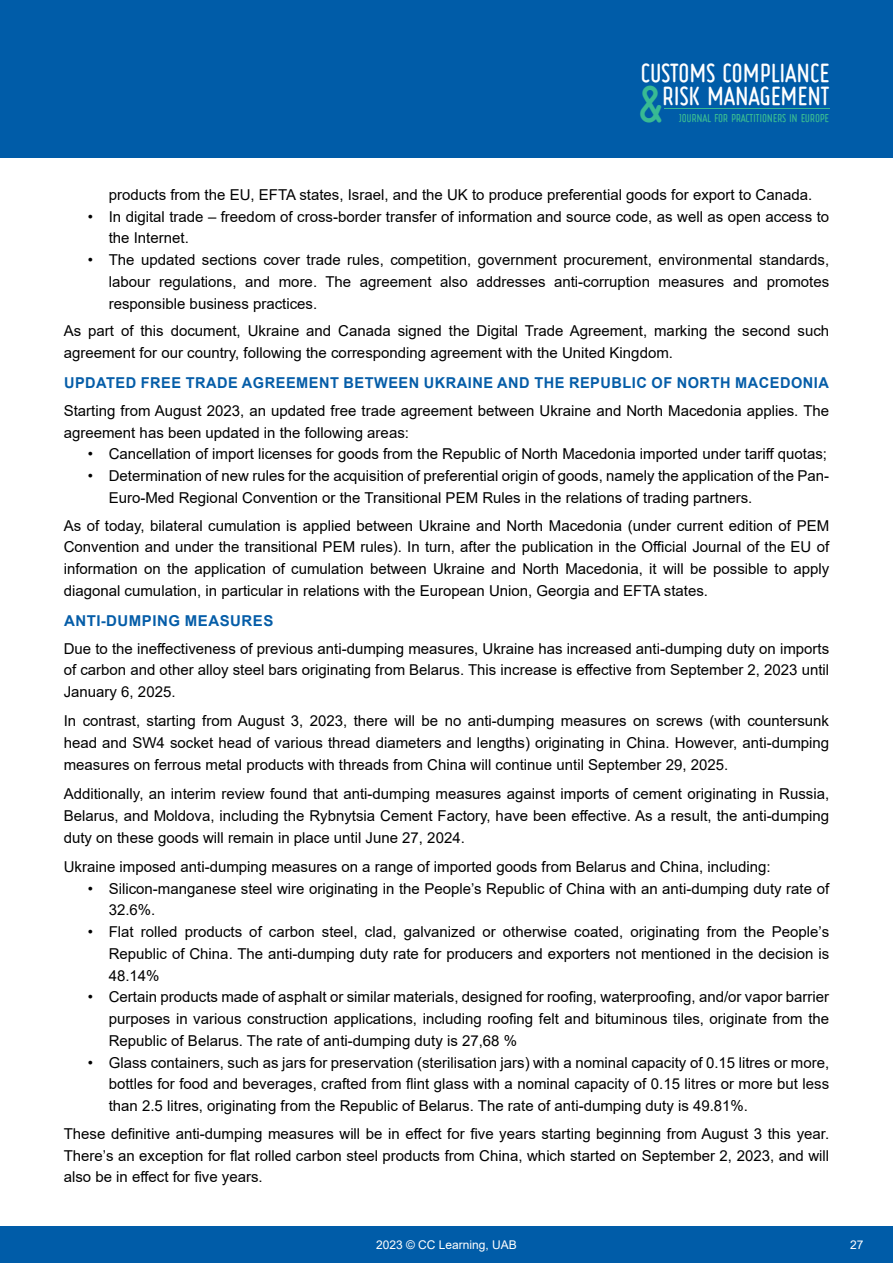
<style>
.page{position:relative;width:893px;height:1263px;background:#fff}
.page>*{position:absolute;margin:0;border:0;box-sizing:border-box;transform-origin:0 0}
.t1{font:700 38.1px "Ruler";color:#38ba93}
.t2{font:700 19.2px/23.1px "Ruler";color:#fff;text-align:right}
.t3{font:15px/21.8px "Arial";color:#000;text-align:justify}
.t4{font:700 15px "Arial";letter-spacing:.035em;color:#055da8}
.t5{font:12px "Arial";color:#fff}
.t6{font:700 8.4px "Ruler";color:#38ba93}
</style>
<div class="page">
<div style="left:0;top:1226px;width:893px;height:37px;background:#005ca8"></div>
<div style="left:0;top:0;width:893px;height:157px;background:#005ca8"></div>
<hr style="left:664px;top:108px;width:165px;height:1px;background:#38ba93">
<p class="t2" style="left:640px;top:63px;width:190px">CUSTOMS COMPLIANCE<br>RISK MANAGEMENT</p>
<h1 class="t1" style="left:637px;top:86px;width:28px">&amp;</h1>
<p class="t6" style="left:679px;top:114px;width:152px">JOURNAL FOR PRACTITIONERS IN EUROPE</p>
<p class="t3" style="left:109px;top:184px;width:705px">products from the EU, EFTA states, Israel, and the UK to produce preferential goods for export to Canada.</p>
<p class="t3" style="left:109px;top:205px;width:722px;text-indent:-21px">• In digital trade – freedom of cross-border transfer of information and source code, as well as open access to the Internet.</p>
<p class="t3" style="left:109px;top:249px;width:722px;text-indent:-21px">• The updated sections cover trade rules, competition, government procurement, environmental standards, labour regulations, and more. The agreement also addresses anti-corruption measures and promotes responsible business practices.</p>
<p class="t3" style="left:64px;top:320px;width:767px">As part of this document, Ukraine and Canada signed the Digital Trade Agreement, marking the second such agreement for our country, following the corresponding agreement with the United Kingdom.</p>
<p class="t4" style="left:64px;top:372px;width:766px">UPDATED FREE TRADE AGREEMENT BETWEEN UKRAINE AND THE REPUBLIC OF NORTH MACEDONIA</p>
<p class="t3" style="left:64px;top:400px;width:767px">Starting from August 2023, an updated free trade agreement between Ukraine and North Macedonia applies. The agreement has been updated in the following areas:</p>
<p class="t3" style="left:88px;top:443px;width:741px">• Cancellation of import licenses for goods from the Republic of North Macedonia imported under tariff quotas;</p>
<p class="t3" style="left:109px;top:465px;width:722px;text-indent:-21px">• Determination of new rules for the acquisition of preferential origin of goods, namely the application of the Pan-<br>Euro-Med Regional Convention or the Transitional PEM Rules in the relations of trading partners.</p>
<p class="t3" style="left:64px;top:514px;width:767px">As of today, bilateral cumulation is applied between Ukraine and North Macedonia (under current edition of PEM Convention and under the transitional PEM rules). In turn, after the publication in the Official Journal of the EU of information on the application of cumulation between Ukraine and North Macedonia, it will be possible to apply diagonal cumulation, in particular in relations with the European Union, Georgia and EFTA states.</p>
<p class="t4" style="left:64px;top:610px;width:211px">ANTI-DUMPING MEASURES</p>
<p class="t3" style="left:64px;top:637px;width:767px">Due to the ineffectiveness of previous anti-dumping measures, Ukraine has increased anti-dumping duty on imports of carbon and other alloy steel bars originating from Belarus. This increase is effective from September 2, 2023 until January 6, 2025.</p>
<p class="t3" style="left:64px;top:710px;width:767px">In contrast, starting from August 3, 2023, there will be no anti-dumping measures on screws (with countersunk head and SW4 socket head of various thread diameters and lengths) originating in China. However, anti-dumping measures on ferrous metal products with threads from China will continue until September 29, 2025.</p>
<p class="t3" style="left:64px;top:783px;width:767px">Additionally, an interim review found that anti-dumping measures against imports of cement originating in Russia, Belarus, and Moldova, including the Rybnytsia Cement Factory, have been effective. As a result, the anti-dumping duty on these goods will remain in place until June 27, 2024.</p>
<p class="t3" style="left:64px;top:856px;width:708px">Ukraine imposed anti-dumping measures on a range of imported goods from Belarus and China, including:</p>
<p class="t3" style="left:109px;top:877px;width:722px;text-indent:-21px">• Silicon-manganese steel wire originating in the People’s Republic of China with an anti-dumping duty rate of<br>32.6%.</p>
<p class="t3" style="left:109px;top:921px;width:722px;text-indent:-21px">• Flat rolled products of carbon steel, clad, galvanized or otherwise coated, originating from the People’s Republic of China. The anti-dumping duty rate for producers and exporters not mentioned in the decision is 48.14%</p>
<p class="t3" style="left:109px;top:986px;width:722px;text-indent:-21px">• Certain products made of asphalt or similar materials, designed for roofing, waterproofing, and/or vapor barrier purposes in various construction applications, including roofing felt and bituminous tiles, originate from the Republic of Belarus. The rate of anti-dumping duty is 27,68 %</p>
<p class="t3" style="left:109px;top:1051px;width:722px;text-indent:-21px">• Glass containers, such as jars for preservation (sterilisation jars) with a nominal capacity of 0.15 litres or more, bottles for food and beverages, crafted from flint glass with a nominal capacity of 0.15 litres or more but less than 2.5 litres, originating from the Republic of Belarus. The rate of anti-dumping duty is 49.81%.</p>
<p class="t3" style="left:64px;top:1123px;width:767px">These definitive anti-dumping measures will be in effect for five years starting beginning from August 3 this year.<br>There’s an exception for flat rolled carbon steel products from China, which started on September 2, 2023, and will also be in effect for five years.</p>
<p class="t5" style="left:376px;top:1237px;width:142px">2023 © CC Learning, UAB</p>
<p class="t5" style="left:850px;top:1236px;width:15px">27</p>
</div>
